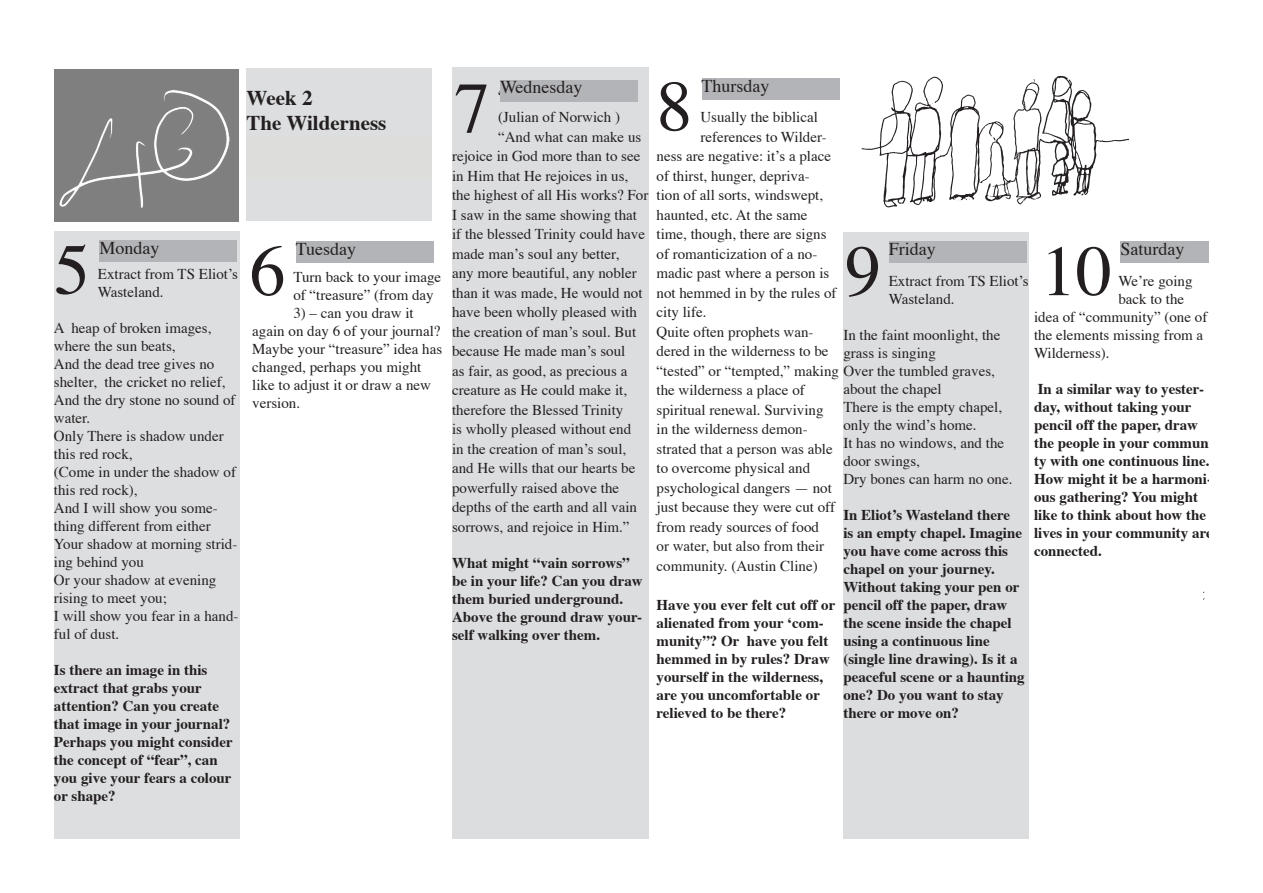
<style>
.page{position:relative;width:1263px;height:893px;background:#fff}
.page>*{position:absolute;margin:0;border:0;box-sizing:border-box;transform-origin:0 0}
.t1{font:72px "Times";color:#231f20}
.t2{font:700 21px/25.2px "Times";color:#231f20}
.t3{font:18px "Times";color:#231f20}
.t4{font:15px/18px "Times";color:#231f20}
.t5{font:700 15px/18px "Times";color:#231f20}
</style>
<div class="page">
<img style="left:55px;top:69px;width:183px;height:152px">
<div style="left:54px;top:231px;width:185px;height:608px;background:#dddee0"></div>
<div style="left:452px;top:68px;width:196px;height:771px;background:#dcdddf"></div>
<div style="left:843px;top:233px;width:186px;height:606px;background:#dcdddf"></div>
<img style="left:861px;top:76px;width:268px;height:132px">
<div style="left:247px;top:68px;width:185px;height:153px;background:#dddee0"></div>
<div style="left:100px;top:240px;width:137px;height:22px;background:#b3b4b8"></div>
<div style="left:296px;top:241px;width:138px;height:22px;background:#b3b4b8"></div>
<div style="left:500px;top:80px;width:138px;height:22px;background:#b3b4b8"></div>
<div style="left:702px;top:78px;width:137px;height:22px;background:#b3b4b8"></div>
<div style="left:889px;top:241px;width:137px;height:22px;background:#b3b4b8"></div>
<div style="left:1120px;top:241px;width:89px;height:22px;background:#b3b4b8"></div>
<div style="left:247px;top:136px;width:185px;height:41px;background:#dddddb"></div>
<p class="t2" style="left:247px;top:83px;width:141px">Week 2<br>The Wilderness</p>
<p class="t3" style="left:100px;top:231px;width:61px">Monday</p>
<p class="t3" style="left:296px;top:232px;width:62px">Tuesday</p>
<p class="t1" style="left:54px;top:202px;width:37px">5</p>
<p class="t1" style="left:249px;top:204px;width:37px">6</p>
<p class="t4" style="left:98px;top:263px;width:142px">Extract from TS Eliot’s<br>Wasteland.</p>
<p class="t4" style="left:54px;top:317px;width:186px">A heap of broken images, where the sun beats,<br>And the dead tree gives no shelter, the cricket no relief,<br>And the dry stone no sound of water.<br>Only There is shadow under this red rock,<br>(Come in under the shadow of this red rock),<br>And I will show you some&shy;thing different from either<br>Your shadow at morning strid&shy;ing behind you<br>Or your shadow at evening rising to meet you;<br>I will show you fear in a hand&shy;ful of dust.</p>
<p class="t5" style="left:54px;top:659px;width:180px">Is there an image in this extract that grabs your attention? Can you create that image in your journal?<br>Perhaps you might consider the concept of “fear”, can you give your fears a colour or shape?</p>
<p class="t4" style="left:293px;top:267px;width:149px">Turn back to your image of “treasure” (from day</p>
<p class="t4" style="left:252px;top:303px;width:191px;text-indent:41px">3) – can you draw it again on day 6 of your journal?<br>Maybe your “treasure” idea has changed, perhaps you might like to adjust it or draw a new version.</p>
<p class="t3" style="left:500px;top:70px;width:84px">Wednesday</p>
<p class="t3" style="left:702px;top:69px;width:69px">Thursday</p>
<p class="t1" style="left:454px;top:41px;width:37px">7</p>
<p class="t1" style="left:656px;top:39px;width:37px">8</p>
<p class="t3" style="left:498px;top:80px;width:9px">“</p>
<p class="t4" style="left:498px;top:107px;width:124px">(Julian of Norwich )</p>
<p class="t4" style="left:498px;top:126px;width:145px">“And what can make us</p>
<p class="t4" style="left:452px;top:146px;width:190px">rejoice in God more than to see</p>
<p class="t4" style="left:452px;top:165px;width:178px">in Him that He rejoices in us,</p>
<p class="t4" style="left:452px;top:185px;width:198px">the highest of all His works? For</p>
<p class="t4" style="left:452px;top:204px;width:186px">I saw in the same showing that</p>
<p class="t4" style="left:452px;top:224px;width:194px">if the blessed Trinity could have</p>
<p class="t4" style="left:452px;top:243px;width:169px">made man’s soul any better,</p>
<p class="t4" style="left:452px;top:263px;width:186px">any more beautiful, any nobler</p>
<p class="t4" style="left:452px;top:282px;width:192px">than it was made, He would not</p>
<p class="t4" style="left:452px;top:302px;width:186px">have been wholly pleased with</p>
<p class="t4" style="left:452px;top:321px;width:186px">the creation of man’s soul. But</p>
<p class="t4" style="left:452px;top:341px;width:175px">because He made man’s soul</p>
<p class="t4" style="left:452px;top:360px;width:177px">as fair, as good, as precious a</p>
<p class="t4" style="left:452px;top:380px;width:176px">creature as He could make it,</p>
<p class="t4" style="left:452px;top:399px;width:173px">therefore the Blessed Trinity</p>
<p class="t4" style="left:452px;top:419px;width:181px">is wholly pleased without end</p>
<p class="t4" style="left:452px;top:438px;width:176px">in the creation of man’s soul,</p>
<p class="t4" style="left:452px;top:458px;width:185px">and He wills that our hearts be</p>
<p class="t4" style="left:452px;top:477px;width:169px">powerfully raised above the</p>
<p class="t4" style="left:452px;top:497px;width:186px">depths of the earth and all vain</p>
<p class="t4" style="left:452px;top:516px;width:179px">sorrows, and rejoice in Him.”</p>
<p class="t5" style="left:452px;top:552px;width:192px">What might “vain sorrows” be in your life? Can you draw them buried underground.<br>Above the ground draw your&shy;self walking over them.</p>
<p class="t4" style="left:700px;top:107px;width:119px">Usually the biblical</p>
<p class="t4" style="left:700px;top:126px;width:128px">references to Wilder-</p>
<p class="t4" style="left:656px;top:146px;width:176px">ness are negative: it’s a place</p>
<p class="t4" style="left:656px;top:165px;width:155px">of thirst, hunger, depriva-</p>
<p class="t4" style="left:656px;top:185px;width:168px">tion of all sorts, windswept,</p>
<p class="t4" style="left:656px;top:204px;width:152px">haunted, etc. At the same</p>
<p class="t4" style="left:656px;top:224px;width:171px">time, though, there are signs</p>
<p class="t4" style="left:656px;top:243px;width:162px">of romanticization of a no-</p>
<p class="t4" style="left:656px;top:263px;width:174px">madic past where a person is</p>
<p class="t4" style="left:656px;top:282px;width:181px">not hemmed in by the rules of</p>
<p class="t4" style="left:656px;top:302px;width:51px">city life.</p>
<p class="t4" style="left:656px;top:321px;width:159px">Quite often prophets wan-</p>
<p class="t4" style="left:656px;top:341px;width:174px">dered in the wilderness to be</p>
<p class="t4" style="left:656px;top:360px;width:340px">“tested” or “tempted,” making Over the tumbled graves,</p>
<p class="t4" style="left:656px;top:380px;width:150px">the wilderness a place of</p>
<p class="t4" style="left:656px;top:399px;width:169px">spiritual renewal. Surviving</p>
<p class="t4" style="left:656px;top:419px;width:153px">in the wilderness demon-</p>
<p class="t4" style="left:656px;top:438px;width:178px">strated that a person was able</p>
<p class="t4" style="left:656px;top:458px;width:155px">to overcome physical and</p>
<p class="t4" style="left:656px;top:477px;width:177px">psychological dangers — not</p>
<p class="t4" style="left:656px;top:497px;width:180px">just because they were cut off</p>
<p class="t4" style="left:656px;top:516px;width:164px">from ready sources of food</p>
<p class="t4" style="left:656px;top:536px;width:169px">or water, but also from their</p>
<p class="t4" style="left:656px;top:555px;width:163px">community. (Austin Cline)</p>
<p class="t5" style="left:656px;top:594px;width:180px">Have you ever felt cut off or alienated from your ‘com&shy;munity”? Or have you felt hemmed in by rules? Draw yourself in the wilderness, are you uncomfortable or relieved to be there?</p>
<p class="t3" style="left:889px;top:232px;width:48px">Friday</p>
<p class="t3" style="left:1120px;top:232px;width:65px">Saturday</p>
<p class="t1" style="left:845px;top:204px;width:37px">9</p>
<p class="t1" style="left:1040px;top:204px;width:73px">10</p>
<p class="t4" style="left:889px;top:270px;width:141px">Extract from TS Eliot’s<br>Wasteland.</p>
<p class="t4" style="left:843px;top:324px;width:159px">In the faint moonlight, the grass is singing</p>
<p class="t4" style="left:843px;top:378px;width:171px">about the chapel<br>There is the empty chapel, only the wind’s home.<br>It has no windows, and the door swings,<br>Dry bones can harm no one.</p>
<p class="t5" style="left:843px;top:504px;width:183px">In Eliot’s Wasteland there<br>is an empty chapel. Imagine you have come across this chapel on your journey.<br>Without taking your pen or pencil off the paper, draw the scene inside the chapel using a continuous line (single line drawing). Is it a peaceful scene or a haunting one? Do you want to stay there or move on?</p>
<p class="t4" style="left:1118px;top:271px;width:76px">We’re going</p>
<p class="t4" style="left:1118px;top:289px;width:67px">back to the</p>
<p class="t4" style="left:1034px;top:307px;width:175px">idea of “community” (one of</p>
<p class="t4" style="left:1034px;top:325px;width:171px">the elements missing from a</p>
<p class="t4" style="left:1034px;top:343px;width:77px">Wilderness).</p>
<p class="t5" style="left:1034px;top:379px;width:185px">In a similar way to yester&shy;day, without taking your pencil off the paper, draw the people in your communi&shy;ty with one continuous line.<br>How might it be a harmoni&shy;ous gathering? You might like to think about how the lives in your community are connected.</p>
</div>
